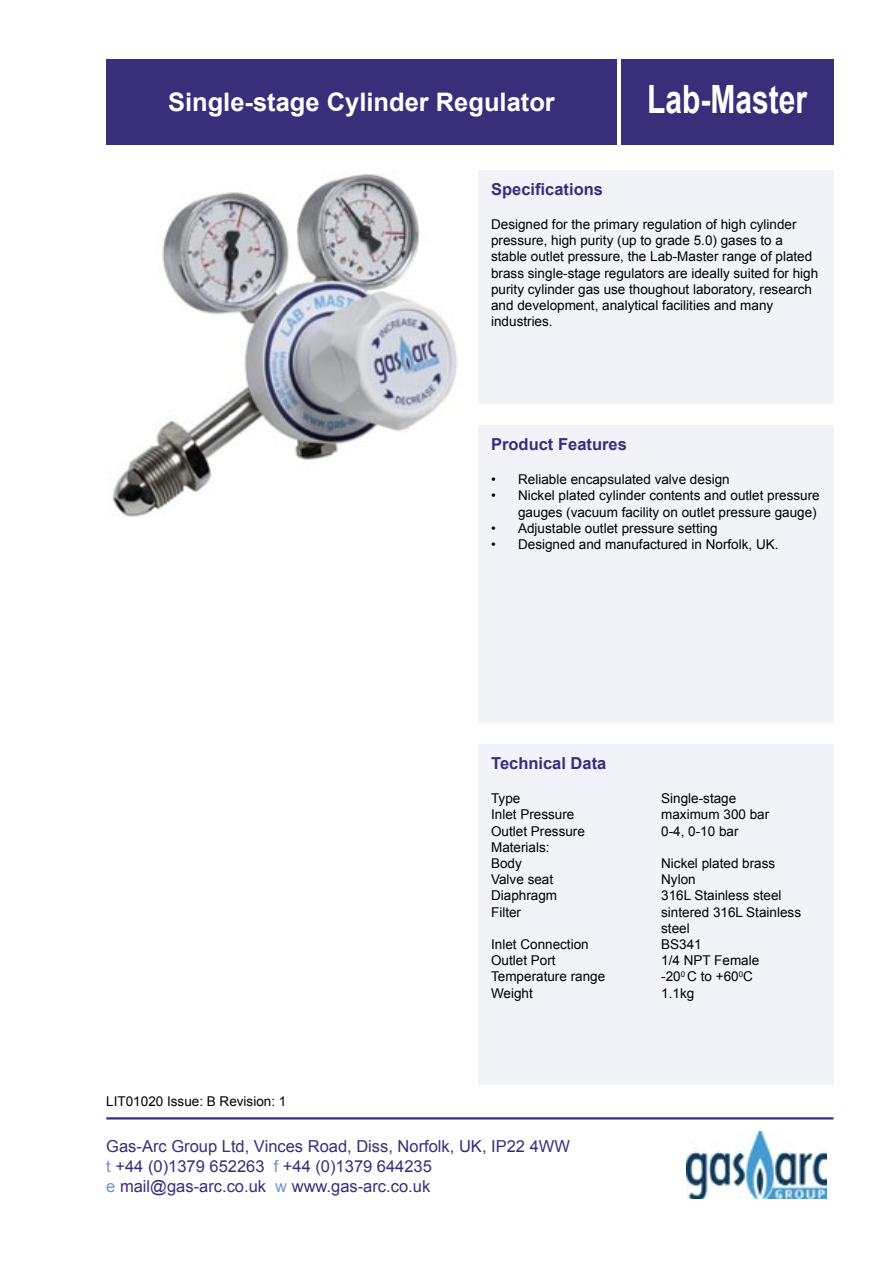
<style>
.page{position:relative;width:893px;height:1263px;background:#fff}
.page>*{position:absolute;margin:0;border:0;box-sizing:border-box;transform-origin:0 0}
.t1{font:700 39px "Arial";color:#fff;scale:.77 1}
.t2{font:700 25.5px "Arial";color:#fff}
.t3{font:16.5px/19.8px "Arial";color:#392e7a}
.t4{font:700 16.5px "Arial";color:#392e7a}
.t5{font:13.5px/16.2px "Arial";color:#000}
.s1{color:#6e95cd}
</style>
<div class="page">
<img style="left:112px;top:174px;width:345px;height:343px">
<div style="left:478px;top:170px;width:355px;height:234px;background:#f1f3f9"></div>
<div style="left:478px;top:425px;width:355px;height:298px;background:#f1f3f9"></div>
<div style="left:478px;top:744px;width:355px;height:340px;background:#f1f3f9"></div>
<hr style="left:106px;top:1117px;width:727px;height:2px;background:#392e7a">
<div style="left:106px;top:60px;width:511px;height:85px;background:#392e7a"></div>
<div style="left:621px;top:60px;width:212px;height:85px;background:#392e7a"></div>
<img style="left:687px;top:1132px;width:140px;height:67px">
<p class="t2" style="left:168px;top:86px;width:388px">Single-stage Cylinder Regulator</p>
<p class="t1" style="left:647px;top:74px;width:209px">Lab-Master</p>
<p class="t4" style="left:491px;top:178px;width:113px">Specifications</p>
<p class="t5" style="left:491px;top:216px;width:329px">Designed for the primary regulation of high cylinder pressure, high purity (up to grade 5.0) gases to a stable outlet pressure, the Lab-Master range of plated brass single-stage regulators are ideally suited for high purity cylinder gas use thoughout laboratory, research and development, analytical facilities and many industries.</p>
<p class="t4" style="left:491px;top:433px;width:137px">Product Features</p>
<p class="t5" style="left:518px;top:471px;width:213px">Reliable encapsulated valve design</p>
<p class="t5" style="left:518px;top:488px;width:303px">Nickel plated cylinder contents and outlet pressure gauges (vacuum facility on outlet pressure gauge)</p>
<p class="t5" style="left:518px;top:520px;width:201px">Adjustable outlet pressure setting</p>
<p class="t5" style="left:518px;top:536px;width:262px">Designed and manufactured in Norfolk, UK.</p>
<p class="t5" style="left:491px;top:471px;width:6px">• •</p>
<p class="t5" style="left:491px;top:520px;width:6px">• •</p>
<p class="t5" style="left:106px;top:1093px;width:182px">LIT01020 Issue: B Revision: 1</p>
<p class="t4" style="left:491px;top:752px;width:117px">Technical Data</p>
<p class="t5" style="left:491px;top:790px;width:31px">Type</p>
<p class="t5" style="left:661px;top:790px;width:77px">Single-stage</p>
<p class="t5" style="left:491px;top:807px;width:85px">Inlet Pressure</p>
<p class="t5" style="left:661px;top:807px;width:110px">maximum 300 bar</p>
<p class="t5" style="left:491px;top:823px;width:95px">Outlet Pressure</p>
<p class="t5" style="left:661px;top:823px;width:79px">0-4, 0-10 bar</p>
<p class="t5" style="left:491px;top:839px;width:60px">Materials:</p>
<p class="t5" style="left:491px;top:855px;width:32px">Body</p>
<p class="t5" style="left:661px;top:855px;width:116px">Nickel plated brass</p>
<p class="t5" style="left:491px;top:871px;width:64px">Valve seat</p>
<p class="t5" style="left:661px;top:871px;width:36px">Nylon</p>
<p class="t5" style="left:491px;top:888px;width:68px">Diaphragm</p>
<p class="t5" style="left:661px;top:888px;width:122px">316L Stainless steel</p>
<p class="t5" style="left:491px;top:904px;width:31px">Filter</p>
<p class="t5" style="left:661px;top:904px;width:141px">sintered 316L Stainless steel</p>
<p class="t5" style="left:491px;top:936px;width:99px">Inlet Connection</p>
<p class="t5" style="left:661px;top:936px;width:42px">BS341</p>
<p class="t5" style="left:491px;top:952px;width:66px">Outlet Port</p>
<p class="t5" style="left:661px;top:952px;width:100px">1/4 NPT Female</p>
<p class="t5" style="left:491px;top:969px;width:116px">Temperature range</p>
<p class="t5" style="left:661px;top:969px;width:93px">-20<sup>0</sup> C to +60<sup>0</sup>C</p>
<p class="t5" style="left:491px;top:985px;width:43px">Weight</p>
<p class="t5" style="left:661px;top:985px;width:35px">1.1kg</p>
<p class="t3" style="left:106px;top:1136px;width:465px">Gas-Arc Group Ltd, Vinces Road, Diss, Norfolk, UK, IP22 4WW</p>
<p class="t3" style="left:106px;top:1156px;width:327px"><span class="s1">t</span> +44 (0)1379 652263 <span class="s1">f</span> +44 (0)1379 644235 <span class="s1">e</span> mail@gas-arc.co.uk <span class="s1">w</span> www.gas-arc.co.uk</p>
</div>
